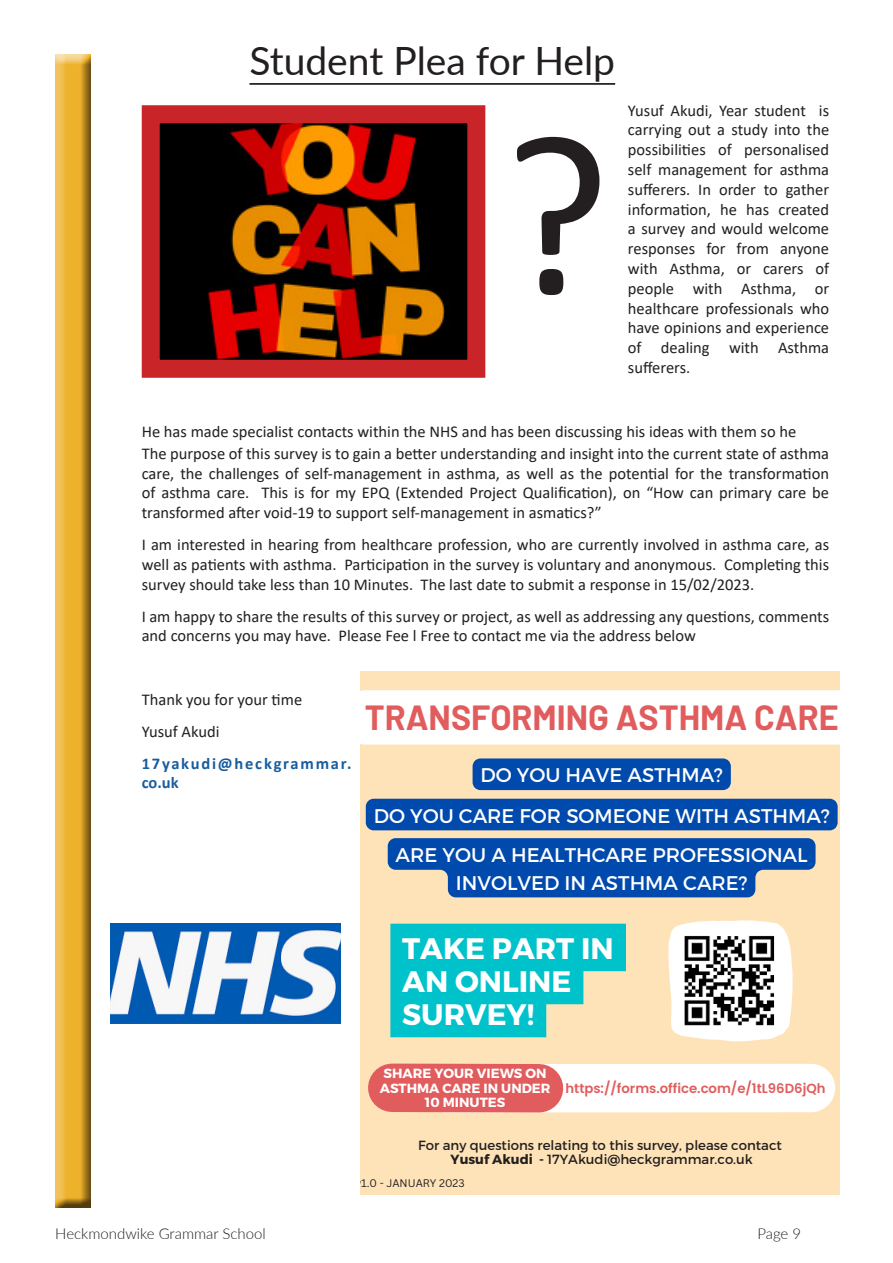
<style>
.page{position:relative;width:893px;height:1263px;background:#fff}
.page>*{position:absolute;margin:0;border:0;box-sizing:border-box;transform-origin:0 0}
.t1{font:234px "Calibri";color:#231f20}
.t2{font:39px "Lato";color:#231f20}
.t3{font:700 34.05px "Barlow";color:#e15c5d}
.t4{font:700 29.55px/33px "Montserrat";color:#fff}
.t5{font:19.8px/27.6px "Montserrat";color:#fff;text-align:center}
.t6{font:16.5px/19.8px "Calibri";color:#231f20;text-align:justify}
.t7{font:700 16.5px/19.8px "Calibri";letter-spacing:.11em;color:#175d9e}
.t8{font:300 15px "Lato";color:#231f20}
.t9{font:13.35px/14.5px "Montserrat";color:#231f20;text-align:center}
.t10{font:700 13.35px/14.5px "Montserrat";color:#fff;text-align:center}
.t11{font:600 13.2px "Poppins";color:#e15c5d}
.t12{font:10.8px "Canva Sans";color:#231f20}
.s1{font-weight:700}
</style>
<div class="page">
<div style="left:49px;top:54px;width:43px;height:1155px;background:#231f20;opacity:.75"></div>
<img style="left:161px;top:124px;width:305px;height:235px">
<div style="left:142px;top:105px;width:343px;height:273px;border:18px solid #c92427"></div>
<div style="left:360px;top:672px;width:479px;height:523px;background:#fee3b8"></div>
<div style="left:448px;top:1064px;width:363px;height:48px;background:#fff"></div>
<div style="left:392px;top:1063px;width:147px;height:49px;background:#e15c5d"></div>
<img style="left:668px;top:920px;width:124px;height:121px">
<div style="left:360px;top:690px;width:479px;height:54px;background:#fff"></div>
<div style="left:473px;top:758px;width:258px;height:32px;background:#004aad"></div>
<svg style="left:388px;top:838px;width:427px;height:59px;background:#215eae"></svg>
<div style="left:366px;top:799px;width:472px;height:31px;background:#004aad"></div>
<svg style="left:390px;top:924px;width:236px;height:113px;background:#26c7c8"></svg>
<img style="left:111px;top:923px;width:229px;height:100px">
<hr style="left:249px;top:83px;width:366px;height:2px;background:#231f20">
<p class="t2" style="left:249px;top:33px;width:367px">Student Plea for Help</p>
<p class="t1" style="left:502px;top:54px;width:110px">?</p>
<p class="t6" style="left:628px;top:100px;width:203px">Yusuf Akudi, Year student is carrying out a study into the possibilities of personalised self management for asthma sufferers. In order to gather information, he has created a survey and would welcome responses for from anyone with Asthma, or carers of people with Asthma, or healthcare professionals who have opinions and experience of dealing with Asthma sufferers.</p>
<p class="t6" style="left:142px;top:421px;width:656px">He has made specialist contacts within the NHS and has been discussing his ideas with them so he</p>
<p class="t6" style="left:142px;top:443px;width:689px">The purpose of this survey is to gain a better understanding and insight into the current state of asthma care, the challenges of self-management in asthma, as well as the potential for the transformation of asthma care. This is for my EPQ (Extended Project Qualification), on “How can primary care be transformed after void-19 to support self-management in asmatics?”</p>
<p class="t6" style="left:142px;top:534px;width:689px">I am interested in hearing from healthcare profession, who are currently involved in asthma care, as well as patients with asthma. Participation in the survey is voluntary and anonymous. Completing this survey should take less than 10 Minutes. The last date to submit a response in 15/02/2023.</p>
<p class="t6" style="left:142px;top:606px;width:689px">I am happy to share the results of this survey or project, as well as addressing any questions, comments and concerns you may have. Please Fee l Free to contact me via the address below</p>
<p class="t6" style="left:142px;top:689px;width:162px">Thank you for your time</p>
<p class="t6" style="left:142px;top:721px;width:79px">Yusuf Akudi</p>
<p class="t7" style="left:142px;top:753px;width:211px">17yakudi@heckgrammar. co.uk</p>
<p class="t3" style="left:365px;top:697px;width:475px">TRANSFORMING ASTHMA CARE</p>
<p class="t5" style="left:480px;top:761px;width:244px">DO YOU HAVE ASTHMA?</p>
<p class="t5" style="left:374px;top:802px;width:458px">DO YOU CARE FOR SOMEONE WITH ASTHMA?</p>
<p class="t5" style="left:396px;top:841px;width:414px">ARE YOU A HEALTHCARE PROFESSIONAL<br>INVOLVED IN ASTHMA CARE?</p>
<p class="t4" style="left:402px;top:933px;width:213px">TAKE PART IN<br>AN ONLINE<br>SURVEY!</p>
<p class="t10" style="left:380px;top:1066px;width:172px">SHARE YOUR VIEWS ON<br>ASTHMA CARE IN UNDER<br>10 MINUTES</p>
<p class="t11" style="left:565px;top:1081px;width:262px">https://forms.office.com/e/1tL96D6jQh</p>
<p class="t9" style="left:418px;top:1138px;width:365px">For any questions relating to this survey, please contact<br><span class="s1">Yusuf Akudi -</span> 17YAkudi@heckgrammar.co.uk</p>
<p class="t12" style="left:355px;top:1176px;width:111px">v1.0 - JANUARY 2023</p>
<p class="t8" style="left:55px;top:1223px;width:212px">Heckmondwike Grammar School</p>
<p class="t8" style="left:757px;top:1223px;width:45px">Page 9</p>
</div>
